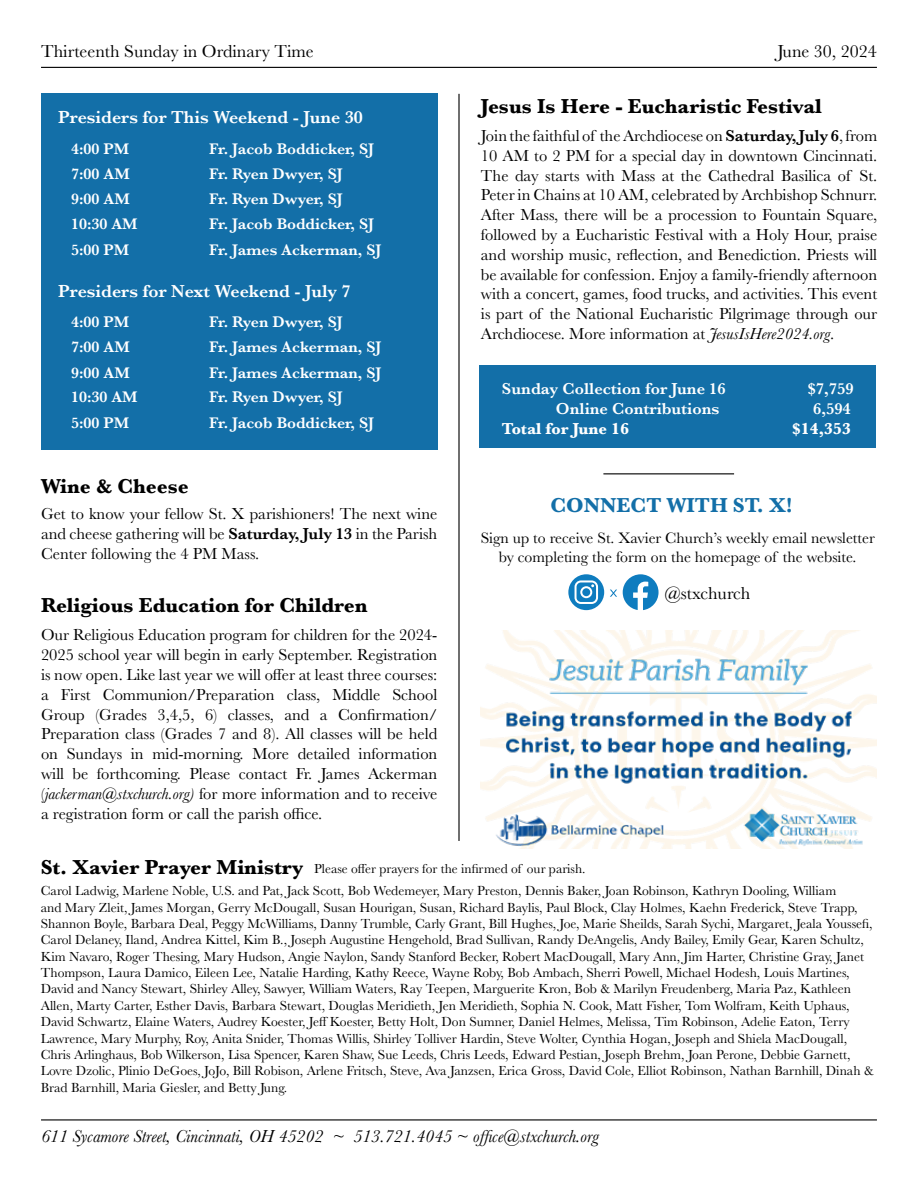
<style>
.page{position:relative;width:918px;height:1188px;background:#fff}
.page>*{position:absolute;margin:0;border:0;box-sizing:border-box;transform-origin:0 0}
.t1{font:700 21px "Baskerville";color:#000}
.t2{font:700 21px "Baskerville";color:#136fa8}
.t3{font:italic 18px "Baskerville";color:#000}
.t4{font:600 18px "Baskerville";color:#fff}
.t5{font:18px "Baskerville";color:#000}
.t6{font:16.5px/19.8px "Baskerville";color:#000;text-align:justify}
.t7{font:600 16.5px "Baskerville";color:#fff}
.t8{font:700 16.5px "Baskerville";color:#fff}
.t9{font:600 15.9px "Baskerville";color:#fff}
.t10{font:15.75px/18.9px "Baskerville";color:#000;text-align:center}
.t11{font:13.65px/16.4px "Baskerville";color:#000}
.t12{font:13.5px "Baskerville";color:#000}
.s1{font-weight:600}
.s2{font-style:italic}
.s3{font-weight:700;font-size:21px}
</style>
<div class="page">
<hr style="left:41px;top:1119px;width:836px;height:1px;background:#000">
<hr style="left:41px;top:67px;width:836px;height:1px;background:#000">
<div style="left:41px;top:93px;width:396px;height:357px;background:#136fa8"></div>
<hr style="left:458px;top:94px;width:2px;height:747px;background:#000">
<svg style="left:623px;top:574px;width:35px;height:36px"></svg>
<svg style="left:568px;top:574px;width:36px;height:36px"></svg>
<svg style="left:610px;top:590px;width:7px;height:7px"></svg>
<hr style="left:603px;top:473px;width:131px;height:1px;background:#000">
<div style="left:480px;top:366px;width:396px;height:82px;background:#136fa8"></div>
<img style="left:481px;top:631px;width:395px;height:217px">
<h2 class="t5" style="left:41px;top:40px;width:274px">Thirteenth Sunday in Ordinary Time</h2>
<h2 class="t4" style="left:58px;top:105px;width:306px">Presiders for This Weekend - June 30</h2>
<p class="t9" style="left:71px;top:137px;width:59px">4:00 PM</p>
<p class="t9" style="left:209px;top:137px;width:167px">Fr. Jacob Boddicker, SJ</p>
<p class="t9" style="left:71px;top:163px;width:60px">7:00 AM</p>
<p class="t9" style="left:209px;top:163px;width:135px">Fr. Ryen Dwyer, SJ</p>
<p class="t9" style="left:71px;top:188px;width:60px">9:00 AM</p>
<p class="t9" style="left:209px;top:188px;width:135px">Fr. Ryen Dwyer, SJ</p>
<p class="t9" style="left:71px;top:213px;width:68px">10:30 AM</p>
<p class="t9" style="left:209px;top:213px;width:167px">Fr. Jacob Boddicker, SJ</p>
<p class="t9" style="left:71px;top:239px;width:59px">5:00 PM</p>
<p class="t9" style="left:209px;top:239px;width:174px">Fr. James Ackerman, SJ</p>
<h2 class="t4" style="left:58px;top:279px;width:294px">Presiders for Next Weekend - July 7</h2>
<p class="t9" style="left:71px;top:311px;width:59px">4:00 PM</p>
<p class="t9" style="left:209px;top:311px;width:135px">Fr. Ryen Dwyer, SJ</p>
<p class="t9" style="left:71px;top:336px;width:60px">7:00 AM</p>
<p class="t9" style="left:209px;top:336px;width:174px">Fr. James Ackerman, SJ</p>
<p class="t9" style="left:71px;top:361px;width:60px">9:00 AM</p>
<p class="t9" style="left:209px;top:361px;width:174px">Fr. James Ackerman, SJ</p>
<p class="t9" style="left:71px;top:386px;width:68px">10:30 AM</p>
<p class="t9" style="left:209px;top:386px;width:135px">Fr. Ryen Dwyer, SJ</p>
<p class="t9" style="left:71px;top:411px;width:59px">5:00 PM</p>
<p class="t9" style="left:209px;top:411px;width:167px">Fr. Jacob Boddicker, SJ</p>
<h1 class="t1" style="left:41px;top:472px;width:149px">Wine &amp; Cheese</h1>
<p class="t6" style="left:41px;top:504px;width:398px">Get to know your fellow St. X parishioners! The next wine and cheese gathering will be <span class="s1">Saturday, July 13</span> in the Parish Center following the 4 PM Mass.</p>
<h1 class="t1" style="left:41px;top:591px;width:328px">Religious Education for Children</h1>
<p class="t6" style="left:41px;top:625px;width:398px">Our Religious Education program for children for the 2024- 2025 school year will begin in early September. Registration is now open. Like last year we will offer at least three courses: a First Communion/Preparation class, Middle School Group (Grades 3,4,5, 6) classes, and a Confirmation/ Preparation class (Grades 7 and 8). All classes will be held on Sundays in mid-morning. More detailed information will be forthcoming. Please contact Fr. James Ackerman (<span class="s2">jackerman@stxchurch.org)</span> for more information and to receive a registration form or call the parish office.</p>
<h2 class="t5" style="left:777px;top:40px;width:101px">June 30, 2024</h2>
<h1 class="t1" style="left:481px;top:91px;width:342px">Jesus Is Here - Eucharistic Festival</h1>
<p class="t6" style="left:481px;top:126px;width:398px">Join the faithful of the Archdiocese on <span class="s1">Saturday, July 6</span>, from 10 AM to 2 PM for a special day in downtown Cincinnati.<br>The day starts with Mass at the Cathedral Basilica of St.<br>Peter in Chains at 10 AM, celebrated by Archbishop Schnurr.<br>After Mass, there will be a procession to Fountain Square, followed by a Eucharistic Festival with a Holy Hour, praise and worship music, reflection, and Benediction. Priests will be available for confession. Enjoy a family-friendly afternoon with a concert, games, food trucks, and activities. This event is part of the National Eucharistic Pilgrimage through our Archdiocese. More information at <span class="s2">JesusIsHere2024.org</span>.</p>
<p class="t7" style="left:502px;top:377px;width:225px">Sunday Collection for June 16</p>
<p class="t7" style="left:808px;top:377px;width:47px">$7,759</p>
<p class="t7" style="left:556px;top:397px;width:165px">Online Contributions</p>
<p class="t7" style="left:813px;top:397px;width:39px">6,594</p>
<p class="t8" style="left:502px;top:417px;width:129px">Total for June 16</p>
<p class="t8" style="left:792px;top:417px;width:60px">$14,353</p>
<h1 class="t2" style="left:551px;top:490px;width:244px">CONNECT WITH ST. X!</h1>
<p class="t10" style="left:481px;top:528px;width:396px">Sign up to receive St. Xavier Church’s weekly email newsletter by completing the form on the homepage of the website.</p>
<h2 class="t5" style="left:664px;top:582px;width:87px">@stxchurch</h2>
<p class="t12" style="left:41px;top:860px;width:546px"><span class="s3">St. Xavier Prayer Ministry</span> Please offer prayers for the infirmed of our parish.</p>
<p class="t11" style="left:41px;top:883px;width:834px">Carol Ladwig, Marlene Noble, U.S. and Pat, Jack Scott, Bob Wedemeyer, Mary Preston, Dennis Baker, Joan Robinson, Kathryn Dooling, William<br>and Mary Zleit, James Morgan, Gerry McDougall, Susan Hourigan, Susan, Richard Baylis, Paul Block, Clay Holmes, Kaehn Frederick, Steve Trapp, Shannon Boyle, Barbara Deal, Peggy McWilliams, Danny Trumble, Carly Grant, Bill Hughes, Joe, Marie Sheilds, Sarah Sychi, Margaret, Jeala Youssefi, Carol Delaney, Iland, Andrea Kittel, Kim B., Joseph Augustine Hengehold, Brad Sullivan, Randy DeAngelis, Andy Bailey, Emily Gear, Karen Schultz, Kim Navaro, Roger Thesing, Mary Hudson, Angie Naylon, Sandy Stanford Becker, Robert MacDougall, Mary Ann, Jim Harter, Christine Gray, Janet Thompson, Laura Damico, Eileen Lee, Natalie Harding, Kathy Reece, Wayne Roby, Bob Ambach, Sherri Powell, Michael Hodesh, Louis Martines, David and Nancy Stewart, Shirley Alley, Sawyer, William Waters, Ray Teepen, Marguerite Kron, Bob &amp; Marilyn Freudenberg, Maria Paz, Kathleen Allen, Marty Carter, Esther Davis, Barbara Stewart, Douglas Meridieth, Jen Meridieth, Sophia N. Cook, Matt Fisher, Tom Wolfram, Keith Uphaus, David Schwartz, Elaine Waters, Audrey Koester, Jeff Koester, Betty Holt, Don Sumner, Daniel Helmes, Melissa, Tim Robinson, Adelie Eaton, Terry Lawrence, Mary Murphy, Roy, Anita Snider, Thomas Willis, Shirley Tolliver Hardin, Steve Wolter, Cynthia Hogan, Joseph and Shiela MacDougall, Chris Arlinghaus, Bob Wilkerson, Lisa Spencer, Karen Shaw, Sue Leeds, Chris Leeds, Edward Pestian, Joseph Brehm, Joan Perone, Debbie Garnett, Lovre Dzolic, Plinio DeGoes, JoJo, Bill Robison, Arlene Fritsch, Steve, Ava Janzsen, Erica Gross, David Cole, Elliot Robinson, Nathan Barnhill, Dinah &amp; Brad Barnhill, Maria Giesler, and Betty Jung.</p>
<h2 class="t3" style="left:41px;top:1125px;width:559px">611 Sycamore Street, Cincinnati, OH 45202 ~ 513.721.4045 ~ office@stxchurch.org</h2>
</div>
